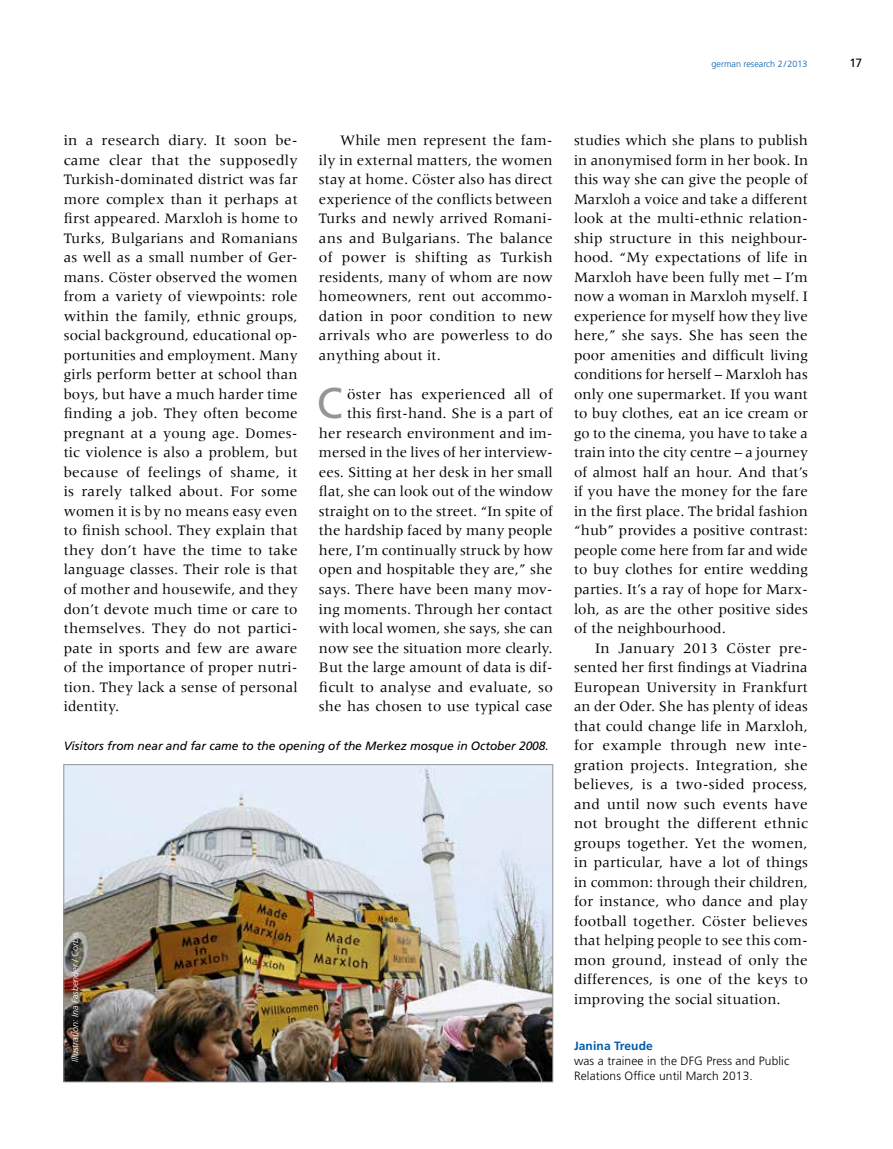
<style>
.page{position:relative;width:893px;height:1149px;background:#fff}
.page>*{position:absolute;margin:0;border:0;box-sizing:border-box;transform-origin:0 0}
.t1{font:42.9px "Frutiger LT Std";color:#939598}
.t2{font:15px/19.5px "Meridien LT Std";letter-spacing:.005em;color:#000;text-align:justify}
.t3{font:italic 12px "Frutiger LT Std";letter-spacing:-.005em;color:#000}
.t4{font:300 12px/15px "Frutiger LT Std";letter-spacing:.01em;color:#000}
.t5{font:700 12px "Frutiger LT Std";letter-spacing:.01em;color:#005baa}
.t6{font:12px "Frutiger LT Std";color:#000}
.t7{font:italic 300 9px "Frutiger LT Std";color:#fff}
.t8{font:300 9px "Frutiger LT Std";color:#005baa}
</style>
<div class="page">
<img style="left:66px;top:766px;width:485px;height:313px">
<div style="left:64px;top:764px;width:489px;height:317px;border:1px solid #939598"></div>
<p class="t8" style="left:711px;top:59px;width:97px">german research 2/2013</p>
<p class="t6" style="left:849px;top:56px;width:14px">17</p>
<p class="t2" style="left:64px;top:130px;width:235px">in a research diary. It soon be&shy;came clear that the supposedly Turkish-dominated district was far more complex than it perhaps at first appeared. Marxloh is home to Turks, Bulgarians and Romanians as well as a small number of Ger&shy;mans. Cöster observed the women from a variety of viewpoints: role within the family, ethnic groups, social background, educational op&shy;portunities and employment. Many girls perform better at school than boys, but have a much harder time finding a job. They often become pregnant at a young age. Domes&shy;tic violence is also a problem, but because of feelings of shame, it is rarely talked about. For some women it is by no means easy even to finish school. They explain that they don’t have the time to take language classes. Their role is that of mother and housewife, and they don’t devote much time or care to themselves. They do not partici&shy;pate in sports and few are aware of the importance of proper nutri&shy;tion. They lack a sense of personal identity.</p>
<p class="t2" style="left:319px;top:130px;width:235px;text-indent:21px">While men represent the fam&shy;ily in external matters, the women stay at home. Cöster also has direct experience of the conflicts between Turks and newly arrived Romani&shy;ans and Bulgarians. The balance of power is shifting as Turkish residents, many of whom are now homeowners, rent out accommo&shy;dation in poor condition to new arrivals who are powerless to do anything about it.</p>
<h1 class="t1" style="left:317px;top:378px;width:27px">C</h1>
<p class="t2" style="left:319px;top:384px;width:235px;text-align:right">öster has experienced all of<br>this first-hand. She is a part of<br>her research environment and im&shy;mersed in the lives of her interview&shy;ees. Sitting at her desk in her small flat, she can look out of the window straight on to the street. “In spite of the hardship faced by many people here, I’m continually struck by how open and hospitable they are,” she says. There have been many mov&shy;ing moments. Through her contact with local women, she says, she can now see the situation more clearly.<br>But the large amount of data is dif&shy;ficult to analyse and evaluate, so she has chosen to use typical case</p>
<p class="t3" style="left:64px;top:738px;width:487px">Visitors from near and far came to the opening of the Merkez mosque in October 2008.</p>
<p class="t7" style="left:70px;top:1062px;width:131px;rotate:-90deg">Illustration: Ina Fasbender / Corbis</p>
<p class="t2" style="left:574px;top:130px;width:235px">studies which she plans to publish in anonymised form in her book. In this way she can give the people of Marxloh a voice and take a different look at the multi-ethnic relation&shy;ship structure in this neighbour&shy;hood. “My expectations of life in Marxloh have been fully met – I’m now a woman in Marxloh myself. I experience for myself how they live here,” she says. She has seen the poor amenities and difficult living conditions for herself – Marxloh has only one supermarket. If you want to buy clothes, eat an ice cream or go to the cinema, you have to take a train into the city centre – a journey of almost half an hour. And that’s if you have the money for the fare in the first place. The bridal fashion “hub” provides a positive contrast: people come here from far and wide to buy clothes for entire wedding parties. It’s a ray of hope for Marx&shy;loh, as are the other positive sides of the neighbourhood.</p>
<p class="t2" style="left:574px;top:637px;width:235px;text-indent:21px">In January 2013 Cöster pre&shy;sented her first findings at Viadrina European University in Frankfurt an der Oder. She has plenty of ideas that could change life in Marxloh, for example through new inte&shy;gration projects. Integration, she believes, is a two-sided process, and until now such events have not brought the different ethnic groups together. Yet the women, in particular, have a lot of things in common: through their children, for instance, who dance and play football together. Cöster believes that helping people to see this com&shy;mon ground, instead of only the differences, is one of the keys to improving the social situation.</p>
<p class="t5" style="left:574px;top:1038px;width:80px">Janina Treude</p>
<p class="t4" style="left:574px;top:1053px;width:217px">was a trainee in the DFG Press and Public<br>Relations Office until March 2013.</p>
</div>
